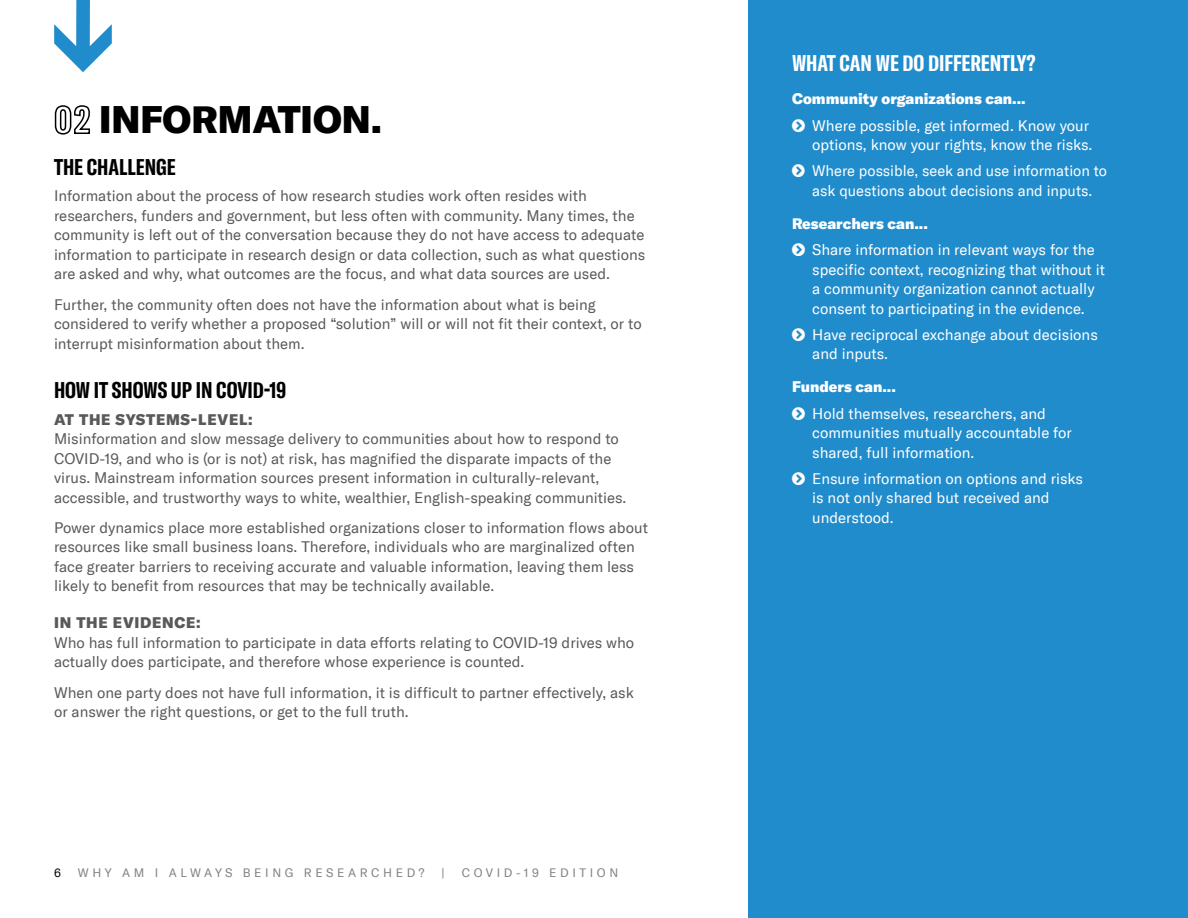
<style>
.page{position:relative;width:1188px;height:918px;background:#fff}
.page>*{position:absolute;margin:0;border:0;box-sizing:border-box;transform-origin:0 0}
.t1{font:900 37.5px "GT America";color:#000}
.t2{font:700 extra-condensed 22.2px "GT America";color:#000}
.t3{font:700 extra-condensed 22.2px "GT America";color:#fff}
.t4{font:15px/19.5px "GT America";color:#58595b}
.t5{font:15px/19.5px "GT America";color:#fff}
.t6{font:900 15px "GT America";color:#fff}
.t7{font:900 15px "GT America";letter-spacing:.05em;color:#58595b}
.t8{font:12px "GT America";letter-spacing:.3em;color:#808284}
.t9{font:12px "GT America";color:#000}
.s1{font-weight:700;font-stretch:extra-condensed}
</style>
<div class="page">
<div style="left:748px;top:0;width:440px;height:918px;background:#218ccc"></div>
<svg style="left:54px;top:0;width:58px;height:72px"></svg>
<h1 class="t1" style="left:54px;top:105px;width:329px"><span class="s1">02</span> INFORMATION.</h1>
<h2 class="t2" style="left:54px;top:154px;width:123px">THE CHALLENGE</h2>
<p class="t4" style="left:54px;top:187px;width:593px">Information about the process of how research studies work often resides with researchers, funders and government, but less often with community. Many times, the community is left out of the conversation because they do not have access to adequate information to participate in research design or data collection, such as what questions are asked and why, what outcomes are the focus, and what data sources are used.</p>
<p class="t4" style="left:54px;top:296px;width:589px">Further, the community often does not have the information about what is being considered to verify whether a proposed “solution” will or will not fit their context, or to interrupt misinformation about them.</p>
<h2 class="t2" style="left:54px;top:377px;width:234px">HOW IT SHOWS UP IN COVID-19</h2>
<p class="t7" style="left:54px;top:410px;width:200px">AT THE SYSTEMS-LEVEL:</p>
<p class="t4" style="left:54px;top:430px;width:574px">Misinformation and slow message delivery to communities about how to respond to COVID-19, and who is (or is not) at risk, has magnified the disparate impacts of the virus. Mainstream information sources present information in culturally-relevant, accessible, and trustworthy ways to white, wealthier, English-speaking communities.</p>
<p class="t4" style="left:54px;top:518px;width:595px">Power dynamics place more established organizations closer to information flows about resources like small business loans. Therefore, individuals who are marginalized often face greater barriers to receiving accurate and valuable information, leaving them less likely to benefit from resources that may be technically available.</p>
<p class="t7" style="left:54px;top:613px;width:148px">IN THE EVIDENCE:</p>
<p class="t4" style="left:54px;top:634px;width:582px">Who has full information to participate in data efforts relating to COVID-19 drives who actually does participate, and therefore whose experience is counted.</p>
<p class="t4" style="left:54px;top:683px;width:581px">When one party does not have full information, it is difficult to partner effectively, ask or answer the right questions, or get to the full truth.</p>
<p class="t9" style="left:54px;top:867px;width:8px">6</p>
<p class="t8" style="left:78px;top:867px;width:348px">WHY AM I ALWAYS BEING RESEARCHED?</p>
<p class="t8" style="left:442px;top:867px;width:5px">|</p>
<p class="t8" style="left:462px;top:867px;width:158px">COVID-19 EDITION</p>
<h2 class="t3" style="left:792px;top:51px;width:245px">WHAT CAN WE DO DIFFERENTLY?</h2>
<p class="t6" style="left:792px;top:93px;width:235px">Community organizations can...</p>
<p class="t5" style="left:812px;top:117px;width:282px">Where possible, get informed. Know your options, know your rights, know the risks.</p>
<p class="t5" style="left:812px;top:162px;width:296px">Where possible, seek and use information to ask questions about decisions and inputs.</p>
<p class="t6" style="left:792px;top:218px;width:137px">Researchers can...</p>
<p class="t5" style="left:812px;top:241px;width:294px">Share information in relevant ways for the specific context, recognizing that without it a community organization cannot actually consent to participating in the evidence.</p>
<p class="t5" style="left:812px;top:326px;width:287px">Have reciprocal exchange about decisions and inputs.</p>
<p class="t6" style="left:792px;top:381px;width:105px">Funders can...</p>
<p class="t5" style="left:812px;top:405px;width:261px">Hold themselves, researchers, and communities mutually accountable for shared, full information.</p>
<p class="t5" style="left:812px;top:470px;width:272px">Ensure information on options and risks is not only shared but received and understood.</p>
</div>
